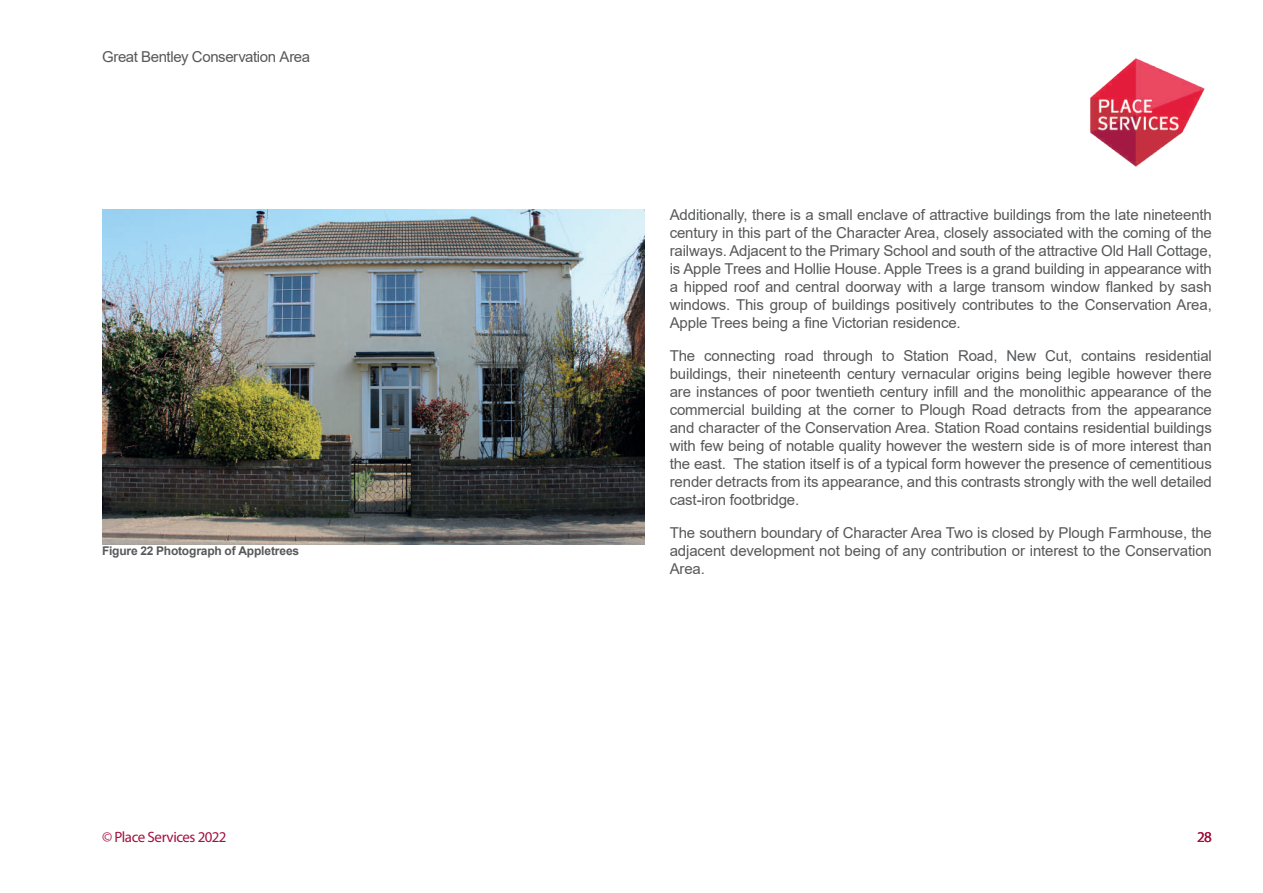
<style>
.page{position:relative;width:1263px;height:893px;background:#fff}
.page>*{position:absolute;margin:0;border:0;box-sizing:border-box;transform-origin:0 0}
.t1{font:15px/18px "Arial";letter-spacing:-.01em;color:#57585a;text-align:justify}
.t2{font:15px "Myriad Pro";letter-spacing:-.03em;color:#a4113f}
.t3{font:700 12px "Arial";letter-spacing:-.01em;color:#57585a}
</style>
<div class="page">
<img style="left:1090px;top:58px;width:115px;height:109px">
<img style="left:102px;top:209px;width:542px;height:335px">
<p class="t1" style="left:102px;top:48px;width:210px">Great Bentley Conservation Area</p>
<p class="t3" style="left:102px;top:542px;width:199px">Figure 22 Photograph of Appletrees</p>
<p class="t1" style="left:670px;top:206px;width:544px">Additionally, there is a small enclave of attractive buildings from the late nineteenth century in this part of the Character Area, closely associated with the coming of the railways. Adjacent to the Primary School and south of the attractive Old Hall Cottage, is Apple Trees and Hollie House. Apple Trees is a grand building in appearance with a hipped roof and central doorway with a large transom window flanked by sash windows. This group of buildings positively contributes to the Conservation Area, Apple Trees being a fine Victorian residence.</p>
<p class="t1" style="left:670px;top:347px;width:544px">The connecting road through to Station Road, New Cut, contains residential buildings, their nineteenth century vernacular origins being legible however there are instances of poor twentieth century infill and the monolithic appearance of the commercial building at the corner to Plough Road detracts from the appearance and character of the Conservation Area. Station Road contains residential buildings with few being of notable quality however the western side is of more interest than the east. The station itself is of a typical form however the presence of cementitious render detracts from its appearance, and this contrasts strongly with the well detailed cast-iron footbridge.</p>
<p class="t1" style="left:670px;top:524px;width:544px">The southern boundary of Character Area Two is closed by Plough Farmhouse, the adjacent development not being of any contribution or interest to the Conservation Area.</p>
<p class="t2" style="left:102px;top:828px;width:126px">© Place Services 2022</p>
<p class="t2" style="left:1197px;top:828px;width:16px">28</p>
</div>
